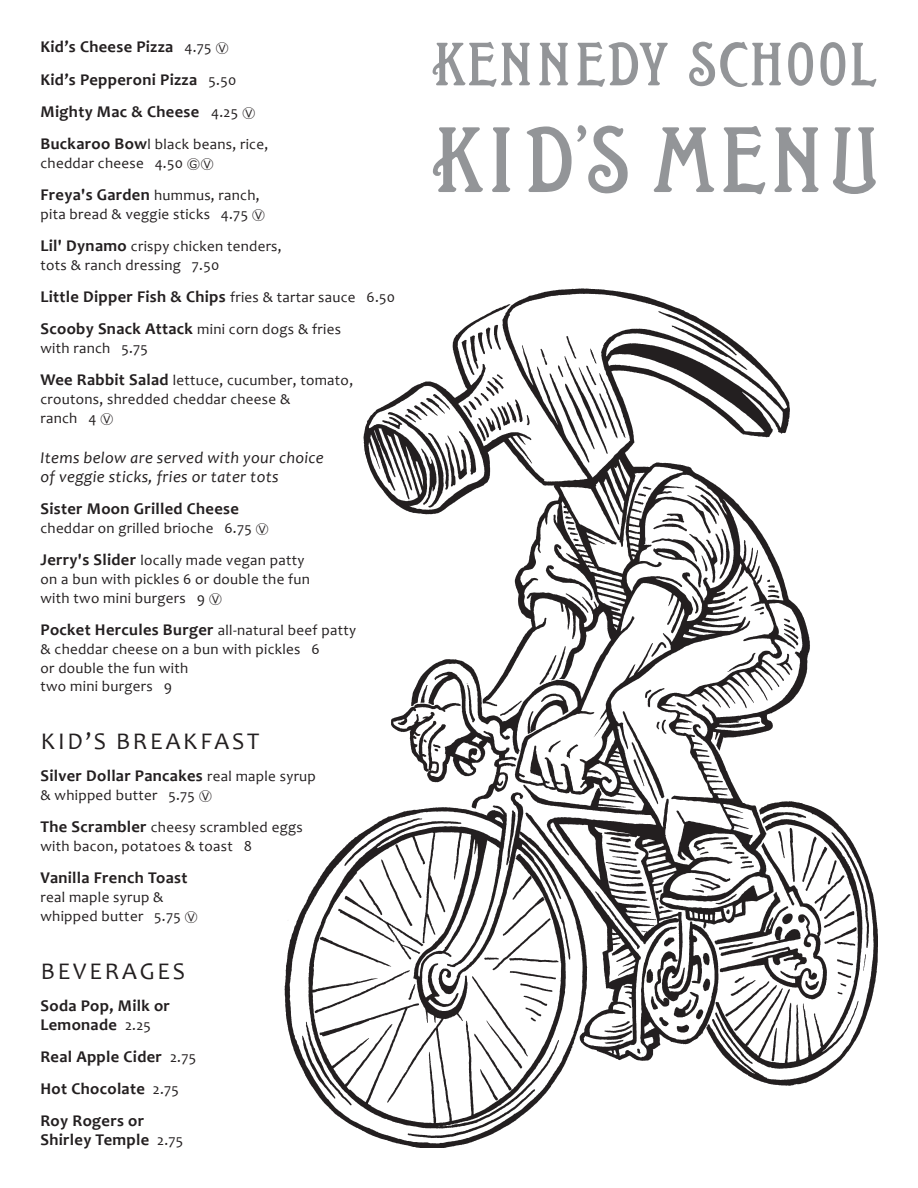
<style>
.page{position:relative;width:918px;height:1188px;background:#fff}
.page>*{position:absolute;margin:0;border:0;box-sizing:border-box;transform-origin:0 0}
.t1{font:86.25px "Poorfarmv.5";letter-spacing:.065em;color:#939598}
.t2{font:56.7px "Poorfarmv.5";letter-spacing:.04em;color:#939598}
.t3{font:24px "Candara";letter-spacing:.12em;color:#231f20}
.t4{font:700 16.5px/32.2px "Candara";letter-spacing:.02em;color:#231f20}
.t5{font:italic 16.5px/19.5px "Candara";letter-spacing:.02em;color:#231f20}
.t6{font:15px/18.8px "Candara";letter-spacing:.02em;color:#231f20}
.s1{font-weight:400;font-size:15px}
.s2{font-family:"Meiryo";font-weight:400;font-size:13.5px}
.s3{font-weight:700;font-size:16.5px}
.s4{font-family:"Meiryo";font-size:13.5px}
</style>
<div class="page">
<img style="left:284px;top:288px;width:594px;height:860px">
<p class="t4" style="left:40px;top:31px;width:217px">Kid’s Cheese Pizza <span class="s1">4.75</span> <span class="s2">Ⓥ<br></span>Kid’s Pepperoni Pizza <span class="s1">5.50<br></span>Mighty Mac &amp; Cheese <span class="s1">4.25</span> <span class="s2">Ⓥ</span></p>
<p class="t6" style="left:40px;top:135px;width:229px"><span class="s3">Buckaroo Bow</span>l black beans, rice, cheddar cheese 4.50 <span class="s4">ⒼⓋ</span></p>
<p class="t4" style="left:40px;top:179px;width:221px">Freya's Garden <span class="s1">hummus, ranch,</span></p>
<p class="t6" style="left:40px;top:198px;width:243px;line-height:32.2px">pita bread &amp; veggie sticks 4.75 <span class="s4">Ⓥ<br></span><span class="s3">Lil' Dynamo</span> crispy chicken tenders,</p>
<p class="t6" style="left:41px;top:256px;width:180px">tots &amp; ranch dressing 7.50</p>
<p class="t4" style="left:40px;top:281px;width:356px">Little Dipper Fish &amp; Chips <span class="s1">fries &amp; tartar sauce 6.50</span></p>
<p class="t6" style="left:40px;top:320px;width:302px"><span class="s3">Scooby Snack Attack</span> mini corn dogs &amp; fries with ranch 5.75</p>
<p class="t6" style="left:40px;top:371px;width:314px"><span class="s3">Wee Rabbit Salad</span> lettuce, cucumber, tomato, croutons, shredded cheddar cheese &amp;<br>ranch 4 <span class="s4">Ⓥ</span></p>
<p class="t5" style="left:40px;top:447px;width:285px">Items below are served with your choice of veggie sticks, fries or tater tots</p>
<p class="t4" style="left:40px;top:493px;width:200px">Sister Moon Grilled Cheese</p>
<p class="t6" style="left:40px;top:512px;width:265px;line-height:32.2px">cheddar on grilled brioche 6.75 <span class="s4">Ⓥ<br></span><span class="s3">Jerry's Slider</span> locally made vegan patty</p>
<p class="t6" style="left:41px;top:570px;width:271px">on a bun with pickles 6 or double the fun with two mini burgers 9 <span class="s4">Ⓥ</span></p>
<p class="t4" style="left:40px;top:614px;width:317px">Pocket Hercules Burger <span class="s1">all-natural beef patty</span></p>
<p class="t6" style="left:41px;top:640px;width:281px">&amp; cheddar cheese on a bun with pickles 6 or double the fun with<br>two mini burgers 9</p>
<h3 class="t3" style="left:41px;top:726px;width:220px">KID’S BREAKFAST</h3>
<p class="t4" style="left:40px;top:760px;width:277px">Silver Dollar Pancakes <span class="s1">real maple syrup</span></p>
<p class="t6" style="left:40px;top:779px;width:264px;line-height:32.2px">&amp; whipped butter 5.75 <span class="s4">Ⓥ<br></span><span class="s3">The Scrambler</span> cheesy scrambled eggs</p>
<p class="t6" style="left:41px;top:837px;width:213px">with bacon, potatoes &amp; toast 8</p>
<p class="t4" style="left:40px;top:862px;width:148px">Vanilla French Toast</p>
<p class="t6" style="left:40px;top:888px;width:159px">real maple syrup &amp; whipped butter 5.75 <span class="s4">Ⓥ</span></p>
<h3 class="t3" style="left:41px;top:956px;width:146px">BEVERAGES</h3>
<p class="t4" style="left:40px;top:996px;width:131px;line-height:18.8px">Soda Pop, Milk or<br>Lemonade <span class="s1">2.25</span></p>
<p class="t4" style="left:40px;top:1040px;width:157px">Real Apple Cider <span class="s1">2.75<br></span>Hot Chocolate <span class="s1">2.75<br></span>Roy Rogers or</p>
<p class="t4" style="left:40px;top:1124px;width:144px">Shirley Temple <span class="s1">2.75</span></p>
<h2 class="t2" style="left:432px;top:40px;width:447px">KENNEDY SCHOOL</h2>
<h1 class="t1" style="left:432px;top:123px;width:447px">KID’S MENU</h1>
</div>
